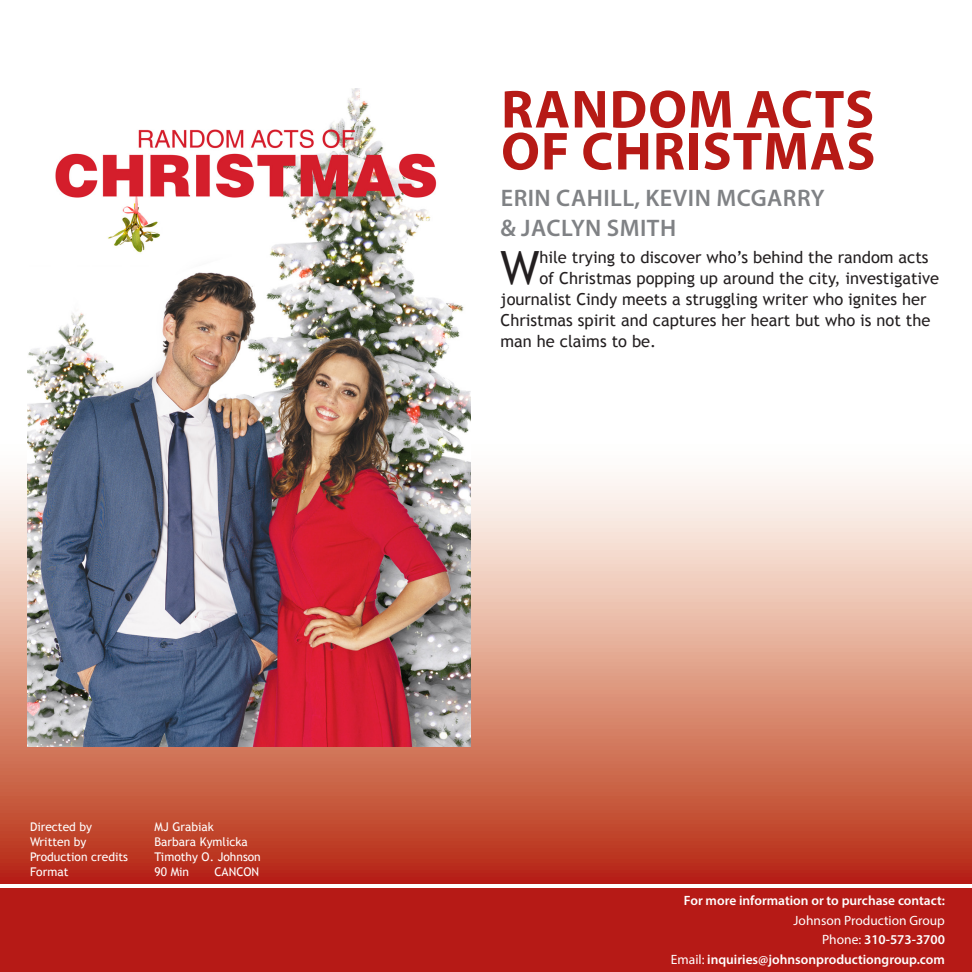
<style>
.page{position:relative;width:972px;height:972px;background:#fff}
.page>*{position:absolute;margin:0;border:0;box-sizing:border-box;transform-origin:0 0}
.Titles-_HOLIDAY{font:700 54px/42px "Myriad Pro";letter-spacing:.02em;color:#b61a16}
.t1{font:45.9px "Trebuchet MS";color:#231f20}
.t2{font:600 24px/30px "Myriad Pro";letter-spacing:.02em;color:#808285}
.t3{font:16.5px "Trebuchet MS";color:#231f20}
.t4{font:600 13.5px/19.5px "Myriad Pro";color:#fff;text-align:right}
.t5{font:12px "Trebuchet MS";color:#fff}
.s1{font-weight:400}
</style>
<div class="page">
<div style="left:0;top:889px;width:972px;height:83px;background:#b61a16"></div>
<svg style="left:0;top:476px;width:972px;height:407px;background:#d78873"></svg>
<img style="left:27px;top:88px;width:444px;height:658px">
<p class="t5" style="left:30px;top:820px;width:64px">Directed by</p>
<p class="t5" style="left:154px;top:820px;width:61px">MJ Grabiak</p>
<p class="t5" style="left:30px;top:835px;width:58px">Written by</p>
<p class="t5" style="left:154px;top:835px;width:95px">Barbara Kymlicka</p>
<p class="t5" style="left:30px;top:849px;width:100px">Production credits</p>
<p class="t5" style="left:154px;top:849px;width:108px">Timothy O. Johnson</p>
<p class="t5" style="left:30px;top:864px;width:40px">Format</p>
<p class="t5" style="left:154px;top:864px;width:36px">90 Min</p>
<p class="t5" style="left:214px;top:864px;width:46px">CANCON</p>
<p class="Titles-_HOLIDAY" style="left:501px;top:87px;width:376px">RANDOM ACTS<br>OF CHRISTMAS</p>
<p class="t2" style="left:501px;top:182px;width:325px">ERIN CAHILL, KEVIN MCGARRY &amp; JACLYN SMITH</p>
<p class="t1" style="left:500px;top:240px;width:41px">W</p>
<p class="t3" style="left:539px;top:247px;width:391px">hile trying to discover who’s behind the random acts</p>
<p class="t3" style="left:539px;top:268px;width:401px">of Christmas popping up around the city, investigative</p>
<p class="t3" style="left:501px;top:289px;width:427px">journalist Cindy meets a struggling writer who ignites her</p>
<p class="t3" style="left:501px;top:310px;width:431px">Christmas spirit and captures her heart but who is not the</p>
<p class="t3" style="left:501px;top:331px;width:157px">man he claims to be.</p>
<p class="t4" style="left:684px;top:891px;width:263px">For more information or to purchase contact:</p>
<p class="t4" style="left:671px;top:910px;width:276px"><span class="s1">Johnson Production Group<br>Phone:</span> 310-573-3700<br><span class="s1">Email:</span> inquiries@johnsonproductiongroup.com</p>
</div>
